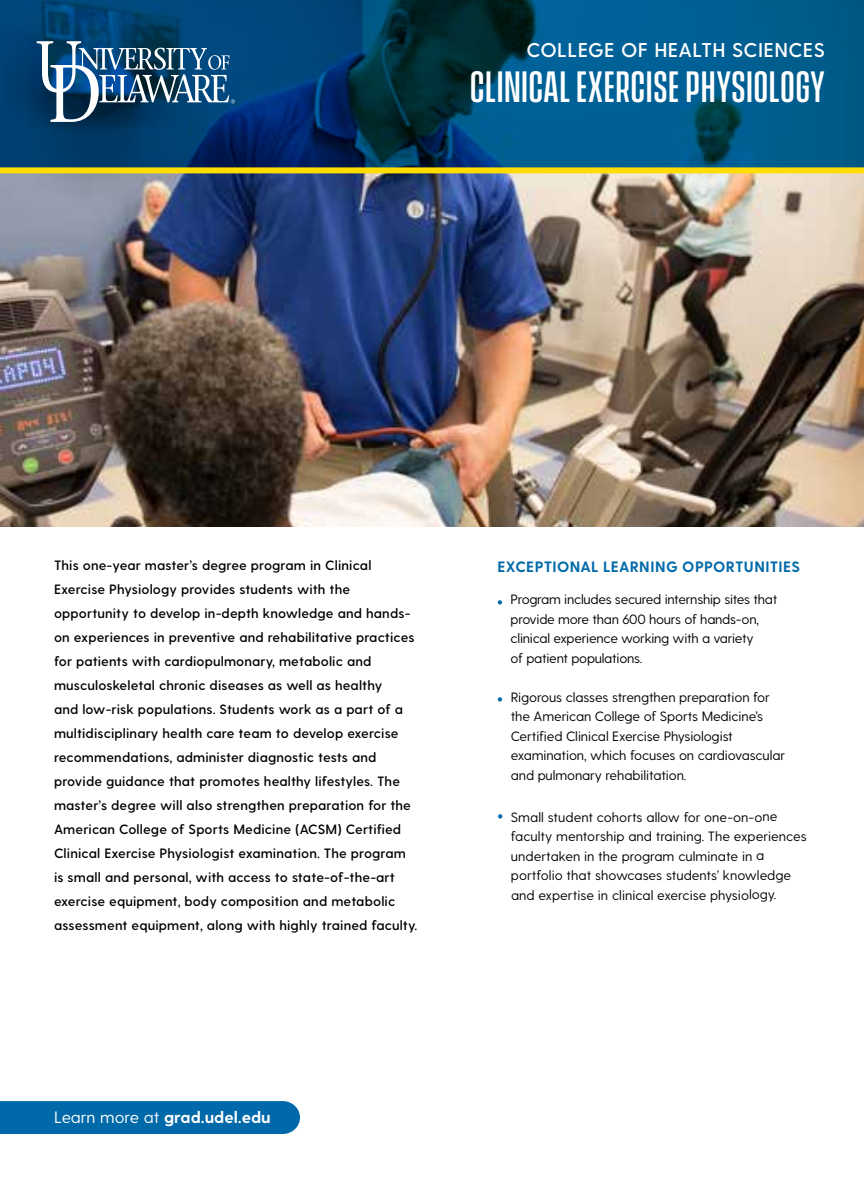
<style>
.page{position:relative;width:864px;height:1188px;background:#fff}
.page>*{position:absolute;margin:0;border:0;box-sizing:border-box;transform-origin:0 0}
.t1{font:500 39.9px "Vanguard CF";letter-spacing:.01em;color:#fff}
.t2{font:600 19.95px "Greycliff CF";letter-spacing:.02em;color:#fff}
.t3{font:700 16.5px "Greycliff CF";color:#fff}
.t4{font:700 15px "Greycliff CF";letter-spacing:.02em;color:#0069aa}
.t5{font:600 13.5px/24px "Greycliff CF";letter-spacing:.01em;color:#000}
.t6{font:13.5px/19.5px "Greycliff CF";letter-spacing:-.01em;color:#000}
.s1{font-family:"Garamond Premr Pro";color:#0069aa}
.s2{font-weight:400}
</style>
<div class="page">
<img style="left:0;top:173px;width:864px;height:353px">
<svg style="left:0;top:0;width:864px;height:167px;background:#004875"></svg>
<div style="left:0;top:167px;width:864px;height:6px;background:#fd0"></div>
<div style="left:0;top:1101px;width:300px;height:33px;background:#0069aa"></div>
<svg style="left:37px;top:41px;width:198px;height:81px"></svg>
<h2 class="t2" style="left:527px;top:38px;width:300px">COLLEGE OF HEALTH SCIENCES</h2>
<h1 class="t1" style="left:470px;top:63px;width:357px">CLINICAL EXERCISE PHYSIOLOGY</h1>
<p class="t5" style="left:54px;top:554px;width:365px">This one-year master’s degree program in Clinical Exercise Physiology provides students with the opportunity to develop in-depth knowledge and hands&shy;on experiences in preventive and rehabilitative practices for patients with cardiopulmonary, metabolic and musculoskeletal chronic diseases as well as healthy<br>and low-risk populations. Students work as a part of a multidisciplinary health care team to develop exercise recommendations, administer diagnostic tests and provide guidance that promotes healthy lifestyles. The master’s degree will also strengthen preparation for the American College of Sports Medicine (ACSM) Certified Clinical Exercise Physiologist examination. The program is small and personal, with access to state-of-the-art exercise equipment, body composition and metabolic assessment equipment, along with highly trained faculty.</p>
<p class="t4" style="left:498px;top:557px;width:304px">EXCEPTIONAL LEARNING OPPORTUNITIES</p>
<p class="t6" style="left:511px;top:590px;width:269px;text-indent:-14px"><span class="s1">•</span> Program includes secured internship sites that provide more than 600 hours of hands-on, clinical experience working with a variety<br>of patient populations.</p>
<p class="t6" style="left:511px;top:688px;width:276px;text-indent:-14px"><span class="s1">•</span> Rigorous classes strengthen preparation for the American College of Sports Medicine’s Certified Clinical Exercise Physiologist examination, which focuses on cardiovascular and pulmonary rehabilitation.</p>
<p class="t6" style="left:511px;top:808px;width:297px;text-indent:-14px"><sup>•</sup> Small student cohorts allow for one-on-one faculty mentorship and training. The experiences undertaken in the program culminate in a portfolio that showcases students’ knowledge and expertise in clinical exercise physiology.</p>
<p class="t3" style="left:54px;top:1107px;width:218px"><span class="s2">Learn more at</span> grad.udel.edu</p>
</div>
